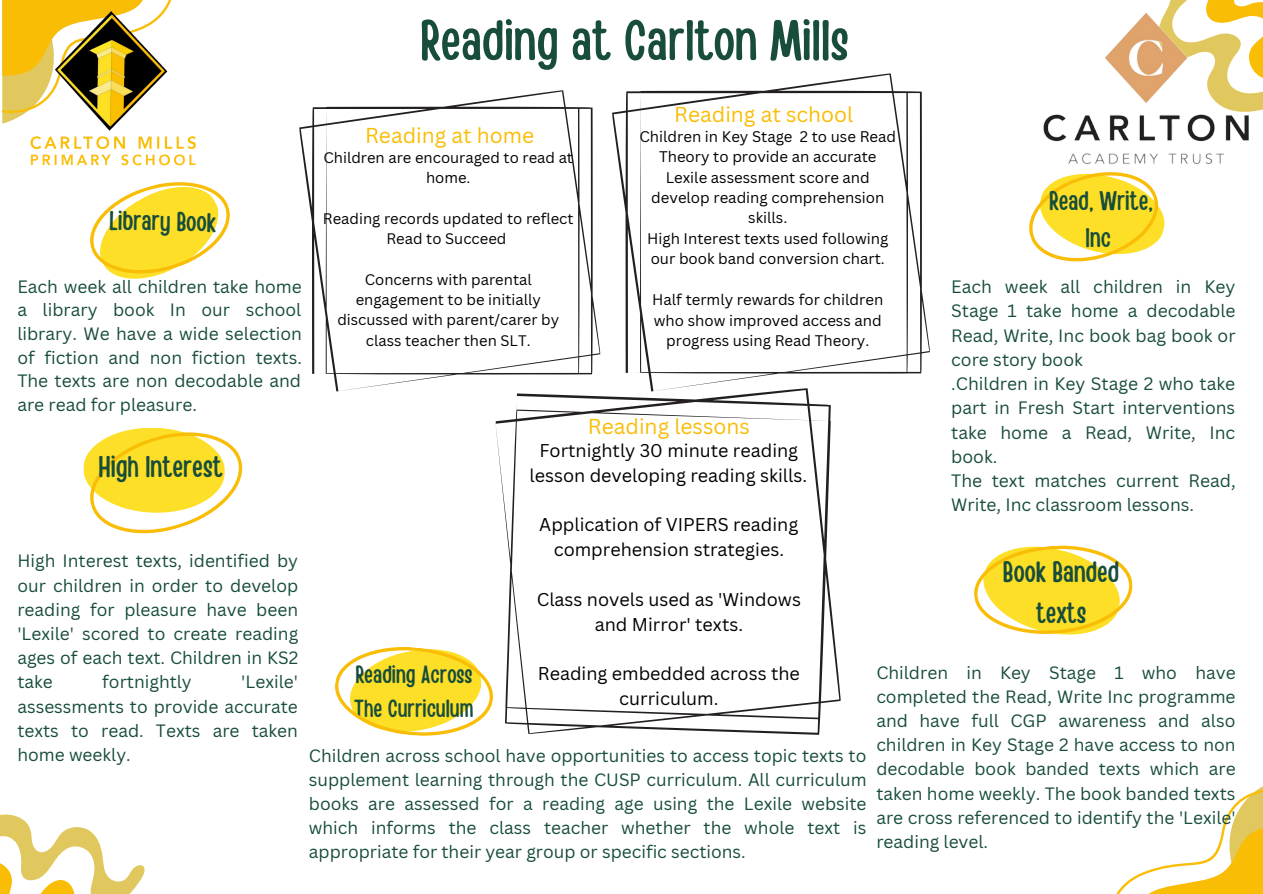
<style>
.page{position:relative;width:1263px;height:894px;background:#fff}
.page>*{position:absolute;margin:0;border:0;box-sizing:border-box;transform-origin:0 0}
.t1{font:56.7px "Handy Casual Condensed";color:#184d3b}
.t2{font:29.85px "Handy Casual Condensed";color:#184d3b}
.t3{font:29.25px/40.8px "Handy Casual Condensed";color:#184d3b;text-align:center}
.t4{font:27px "Handy Casual Condensed";color:#184d3b}
.t5{font:26.7px/37.3px "Handy Casual Condensed";color:#184d3b;text-align:center}
.t6{font:24.6px/34.3px "Handy Casual Condensed";color:#184d3b}
.t7{font:21px "Canva Sans";color:#f9bd05}
.t8{font:18px/24.8px "Canva Sans";color:#000;text-align:center}
.t9{font:17.4px/24.2px "Canva Sans";color:#184d3b;text-align:justify}
.t10{font:15px/20.4px "Canva Sans";color:#000;text-align:center}
.t11{font:14.85px/20.2px "Canva Sans";color:#000;text-align:center}
</style>
<div class="page">
<svg style="left:1169px;top:0;width:94px;height:111px"></svg>
<img style="left:1043px;top:3px;width:214px;height:161px">
<svg style="left:0;top:814px;width:145px;height:79px"></svg>
<svg style="left:1117px;top:786px;width:146px;height:107px"></svg>
<svg style="left:2px;top:0;width:15px;height:124px;background:#f0c32c"></svg>
<svg style="left:335px;top:647px;width:149px;height:89px"></svg>
<img style="left:17px;top:0;width:179px;height:166px">
<svg style="left:83px;top:428px;width:160px;height:106px"></svg>
<svg style="left:1029px;top:172px;width:136px;height:90px"></svg>
<svg style="left:974px;top:545px;width:159px;height:90px"></svg>
<svg style="left:90px;top:182px;width:140px;height:97px"></svg>
<svg style="left:299px;top:90px;width:302px;height:301px"></svg>
<svg style="left:612px;top:73px;width:318px;height:304px"></svg>
<svg style="left:484px;top:377px;width:357px;height:358px"></svg>
<h1 class="t1" style="left:420px;top:3px;width:430px">Reading at Carlton Mills</h1>
<p class="t7" style="left:674px;top:99px;width:181px">Reading at school</p>
<p class="t10" style="left:639px;top:126px;width:258px">Children in Key Stage 2 to use Read<br>Theory to provide an accurate<br>Lexile assessment score and develop reading comprehension skills.<br>High Interest texts used following our book band conversion chart.</p>
<p class="t10" style="left:652px;top:289px;width:233px">Half termly rewards for children who show improved access and progress using Read Theory.</p>
<p class="t7" style="left:365px;top:120px;width:171px">Reading at home</p>
<p class="t11" style="left:323px;top:147px;width:251px">Children are encouraged to read at home.</p>
<p class="t11" style="left:323px;top:208px;width:252px">Reading records updated to reflect<br>Read to Succeed</p>
<p class="t11" style="left:337px;top:269px;width:223px">Concerns with parental engagement to be initially discussed with parent/carer by class teacher then SLT.</p>
<h3 class="t5" style="left:1049px;top:180px;width:105px">Read, Write,<br>Inc</h3>
<h3 class="t4" style="left:110px;top:203px;width:108px;rotate:1deg">Library Book</h3>
<p class="t9" style="left:17px;top:274px;width:286px;line-height:23.5px">Each week all children take home a library book In our school library. We have a wide selection of fiction and non fiction texts.<br>The texts are non decodable and are read for pleasure.</p>
<p class="t9" style="left:951px;top:274px;width:286px;text-align:left">Each week all children in Key<br>Stage 1 take home a decodable<br>Read, Write, Inc book bag book or core story book<br>.Children in Key Stage 2 who take part in Fresh Start interventions take home a Read, Write, Inc book.<br>The text matches current Read,<br>Write, Inc classroom lessons.</p>
<p class="t7" style="left:588px;top:411px;width:163px">Reading lessons</p>
<p class="t8" style="left:529px;top:437px;width:279px">Fortnightly 30 minute reading lesson developing reading skills.</p>
<p class="t8" style="left:539px;top:512px;width:261px">Application of VIPERS reading comprehension strategies.</p>
<p class="t8" style="left:537px;top:586px;width:266px">Class novels used as 'Windows and Mirror' texts.</p>
<p class="t8" style="left:538px;top:660px;width:264px">Reading embedded across the curriculum.</p>
<h2 class="t2" style="left:99px;top:446px;width:126px">High Interest</h2>
<p class="t9" style="left:17px;top:548px;width:282px">High Interest texts, identified by our children in order to develop reading for pleasure have been 'Lexile' scored to create reading ages of each text. Children in KS2 take</p>
<h3 class="t3" style="left:1003px;top:550px;width:118px">Book Banded texts</h3>
<h3 class="t6" style="left:354px;top:655px;width:121px">Reading Across<br>The Curriculum</h3>
<p class="t9" style="left:17px;top:669px;width:282px;text-indent:224px">'Lexile' assessments to provide accurate texts to read. Texts are taken home weekly.</p>
<p class="t9" style="left:876px;top:659px;width:361px">Children in Key Stage 1 who have completed the Read, Write Inc programme and have full CGP awareness and also children in Key Stage 2 have access to non decodable book banded texts which are taken home weekly. The book banded texts are cross referenced to identify the 'Lexile' reading level.</p>
<p class="t9" style="left:102px;top:669px;width:91px">fortnightly</p>
<p class="t9" style="left:309px;top:742px;width:559px">Children across school have opportunities to access topic texts to supplement learning through the CUSP curriculum. All curriculum books are assessed for a reading age using the Lexile website which informs the class teacher whether the whole text is appropriate for their year group or specific sections.</p>
</div>
